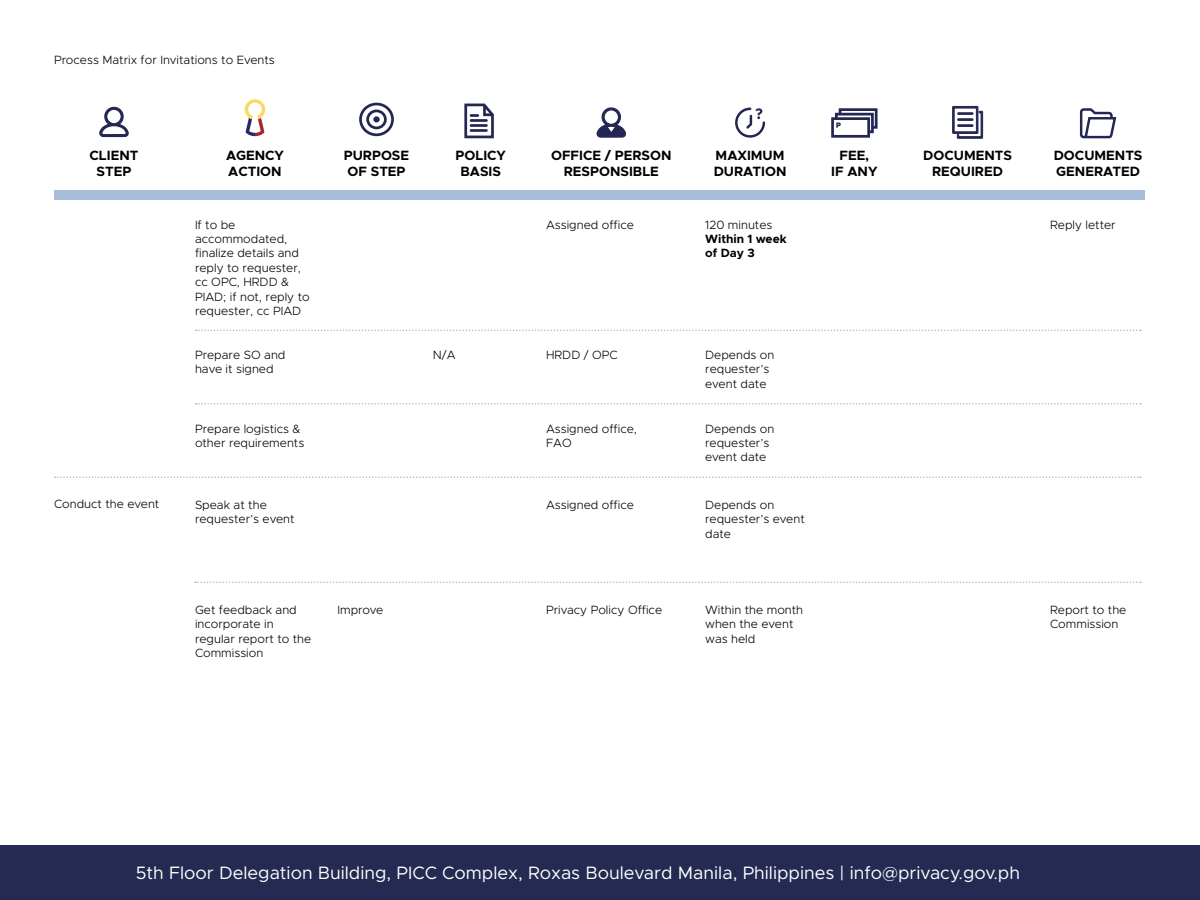
<style>
.page{position:relative;width:1200px;height:900px;background:#fff}
.page>*{position:absolute;margin:0;border:0;box-sizing:border-box;transform-origin:0 0}
.t1{font:18px "Metropolis";color:#fff}
.t2{font:700 13.5px/16.2px "Metropolis";color:#000;text-align:center}
.t3{font:300 12px/14.4px "Metropolis";color:#000}
.t4{font:700 12px/14.4px "Metropolis";color:#000}
</style>
<div class="page">
<div style="left:54px;top:190px;width:1090px;height:9px;background:#a5bdd7"></div>
<svg style="left:245px;top:99px;width:20px;height:37px"></svg>
<svg style="left:99px;top:106px;width:30px;height:32px"></svg>
<div style="left:373px;top:116px;width:7px;height:6px;border:3px solid #242752;border-radius:50%"></div>
<div style="left:366px;top:110px;width:21px;height:19px;border:3px solid #242752;border-radius:50%"></div>
<div style="left:359px;top:103px;width:35px;height:33px;border:3px solid #242752;border-radius:50%"></div>
<svg style="left:464px;top:103px;width:30px;height:36px"></svg>
<hr style="left:471px;top:119px;width:15px;height:3px;background:#242752">
<hr style="left:471px;top:124px;width:15px;height:3px;background:#242752">
<hr style="left:471px;top:129px;width:15px;height:3px;background:#242752">
<svg style="left:596px;top:107px;width:31px;height:31px"></svg>
<svg style="left:735px;top:108px;width:30px;height:30px"></svg>
<div style="left:840px;top:110px;width:36px;height:17px;background:#cdcdd7"></div>
<div style="left:839px;top:108px;width:39px;height:21px;border:3px solid #242752"></div>
<div style="left:835px;top:113px;width:39px;height:20px;border:3px solid #242752"></div>
<div style="left:833px;top:119px;width:36px;height:17px;background:#fff"></div>
<div style="left:831px;top:117px;width:39px;height:21px;border:3px solid #242752"></div>
<svg style="left:836px;top:123px;width:5px;height:5px"></svg>
<svg style="left:952px;top:106px;width:31px;height:33px"></svg>
<svg style="left:1079px;top:108px;width:38px;height:31px"></svg>
<svg style="left:196px;top:330px;width:945px;height:1px"></svg>
<svg style="left:196px;top:403px;width:945px;height:2px"></svg>
<svg style="left:55px;top:477px;width:1086px;height:1px"></svg>
<svg style="left:195px;top:582px;width:946px;height:1px"></svg>
<div style="left:0;top:846px;width:1200px;height:54px;background:#242a51"></div>
<p class="t3" style="left:54px;top:52px;width:222px">Process Matrix for Invitations to Events</p>
<p class="t2" style="left:90px;top:147px;width:50px">CLIENT<br>STEP</p>
<p class="t2" style="left:344px;top:147px;width:67px;text-align:left">PURPOSE<br>OF STEP</p>
<p class="t2" style="left:456px;top:147px;width:52px">POLICY<br>BASIS</p>
<p class="t2" style="left:551px;top:147px;width:122px">OFFICE / PERSON<br>RESPONSIBLE</p>
<p class="t2" style="left:714px;top:147px;width:74px;text-align:left">MAXIMUM<br>DURATION</p>
<p class="t2" style="left:831px;top:147px;width:48px">FEE,<br>IF ANY</p>
<p class="t2" style="left:923px;top:147px;width:90px">DOCUMENTS<br>REQUIRED</p>
<p class="t2" style="left:1054px;top:147px;width:90px;text-align:left">DOCUMENTS<br>GENERATED</p>
<p class="t2" style="left:226px;top:147px;width:59px;text-align:left">AGENCY<br>ACTION</p>
<p class="t3" style="left:54px;top:497px;width:107px">Conduct the event</p>
<p class="t3" style="left:195px;top:217px;width:116px">If to be accommodated, finalize details and reply to requester, cc OPC, HRDD &amp;<br>PIAD; if not, reply to requester, cc PIAD</p>
<p class="t3" style="left:546px;top:217px;width:89px">Assigned office</p>
<p class="t3" style="left:705px;top:217px;width:69px">120 minutes</p>
<p class="t4" style="left:705px;top:232px;width:83px">Within 1 week of Day 3</p>
<p class="t3" style="left:195px;top:348px;width:92px">Prepare SO and have it signed</p>
<p class="t3" style="left:433px;top:348px;width:24px">N/A</p>
<p class="t3" style="left:546px;top:348px;width:73px">HRDD / OPC</p>
<p class="t3" style="left:705px;top:348px;width:71px">Depends on requester’s event date</p>
<p class="t3" style="left:195px;top:421px;width:111px">Prepare logistics &amp; other requirements</p>
<p class="t3" style="left:546px;top:421px;width:92px">Assigned office,<br>FAO</p>
<p class="t3" style="left:705px;top:421px;width:71px">Depends on requester’s event date</p>
<p class="t3" style="left:195px;top:498px;width:101px">Speak at the requester’s event</p>
<p class="t3" style="left:546px;top:498px;width:89px">Assigned office</p>
<p class="t3" style="left:705px;top:498px;width:101px">Depends on requester’s event date</p>
<p class="t3" style="left:1050px;top:217px;width:67px">Reply letter</p>
<p class="t3" style="left:195px;top:603px;width:118px">Get feedback and incorporate in regular report to the<br>Commission</p>
<p class="t3" style="left:338px;top:603px;width:47px">Improve</p>
<p class="t3" style="left:546px;top:603px;width:118px">Privacy Policy Office</p>
<p class="t3" style="left:705px;top:603px;width:100px">Within the month when the event was held</p>
<p class="t3" style="left:1050px;top:603px;width:78px">Report to the<br>Commission</p>
<h1 class="t1" style="left:136px;top:862px;width:886px">5th Floor Delegation Building, PICC Complex, Roxas Boulevard Manila, Philippines | info@privacy.gov.ph</h1>
<h1 class="t1" style="left:177px;top:863px;width:654px">2F, Tel communicatio s Office, Don A. Roces Avenue, Dilim , Quezon City</h1>
<h1 class="t1" style="left:855px;top:863px;width:172px">info@privacy.gov.ph</h1>
</div>
